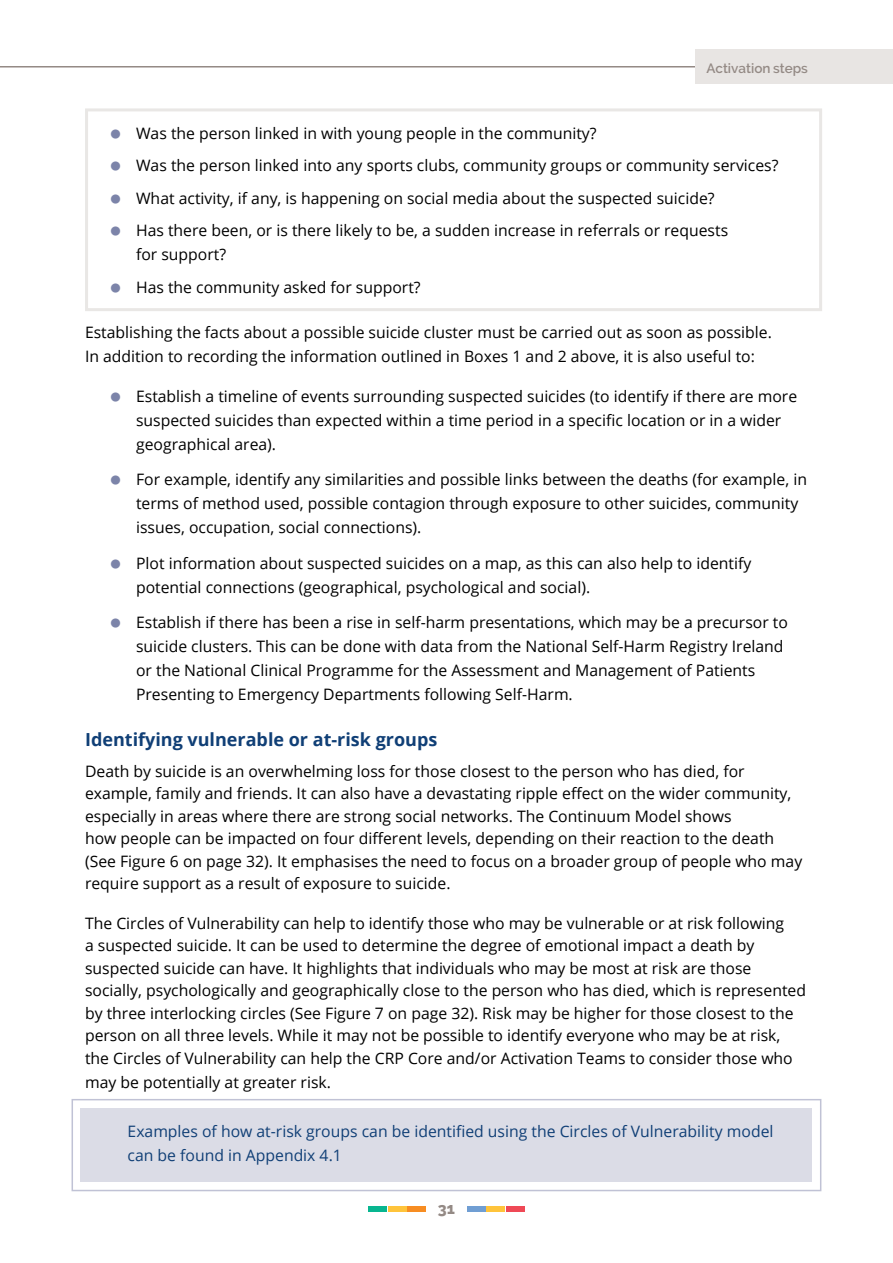
<style>
.page{position:relative;width:893px;height:1263px;background:#fff}
.page>*{position:absolute;margin:0;border:0;box-sizing:border-box;transform-origin:0 0}
.t1{font:700 18px "Open Sans";color:#103f76}
.t2{font:15.75px/22.5px "Open Sans";color:#000}
.t3{font:15.75px/24px "Open Sans";color:#103f76}
.t4{font:800 15.75px "Raleway";color:#948a85}
.t5{font:600 13.5px "Raleway";color:#948a85}
.s1{font-family:"Cardo";font-weight:700;font-size:16.5px;color:#7c84a9}
</style>
<div class="page">
<div style="left:369px;top:1207px;width:18px;height:5px;background:#08b690"></div>
<div style="left:467px;top:1207px;width:18px;height:5px;background:#709ed3"></div>
<div style="left:388px;top:1207px;width:19px;height:5px;background:#ffc43b"></div>
<div style="left:486px;top:1207px;width:19px;height:5px;background:#ffc43b"></div>
<div style="left:408px;top:1207px;width:18px;height:5px;background:#f78d22"></div>
<div style="left:506px;top:1207px;width:18px;height:5px;background:#ef4956"></div>
<div style="left:85px;top:108px;width:737px;height:203px;background:#fff;border:3px solid #e9e7e5"></div>
<hr style="left:0;top:66px;width:721px;height:2px;background:#948a85">
<div style="left:81px;top:1108px;width:731px;height:74px;background:#dbdce6"></div>
<div style="left:72px;top:1099px;width:749px;height:92px;border:2px solid #c0c2d5"></div>
<div style="left:696px;top:50px;width:197px;height:34px;background:#e8e5e3"></div>
<p class="t5" style="left:706px;top:61px;width:103px">Activation steps</p>
<p class="t2" style="left:111px;top:121px;width:488px"><span class="s1">●</span> Was the person linked in with young people in the community?</p>
<p class="t2" style="left:111px;top:154px;width:669px"><span class="s1">●</span> Was the person linked into any sports clubs, community groups or community services?</p>
<p class="t2" style="left:111px;top:186px;width:605px"><span class="s1">●</span> What activity, if any, is happening on social media about the suspected suicide?</p>
<p class="t2" style="left:136px;top:218px;width:594px;line-height:24px;text-indent:-26px"><span class="s1">●</span> Has there been, or is there likely to be, a sudden increase in referrals or requests for support?</p>
<p class="t2" style="left:111px;top:276px;width:312px"><span class="s1">●</span> Has the community asked for support?</p>
<p class="t2" style="left:85px;top:320px;width:688px;line-height:24px">Establishing the facts about a possible suicide cluster must be carried out as soon as possible.<br>In addition to recording the information outlined in Boxes 1 and 2 above, it is also useful to:</p>
<p class="t2" style="left:136px;top:384px;width:663px;line-height:24px;text-indent:-26px"><span class="s1">●</span> Establish a timeline of events surrounding suspected suicides (to identify if there are more suspected suicides than expected within a time period in a specific location or in a wider geographical area).</p>
<p class="t2" style="left:136px;top:467px;width:672px;line-height:24px;text-indent:-26px"><span class="s1">●</span> For example, identify any similarities and possible links between the deaths (for example, in terms of method used, possible contagion through exposure to other suicides, community issues, occupation, social connections).</p>
<p class="t2" style="left:136px;top:551px;width:617px;line-height:24px;text-indent:-26px"><span class="s1">●</span> Plot information about suspected suicides on a map, as this can also help to identify potential connections (geographical, psychological and social).</p>
<p class="t2" style="left:136px;top:610px;width:653px;line-height:24px;text-indent:-26px"><span class="s1">●</span> Establish if there has been a rise in self-harm presentations, which may be a precursor to suicide clusters. This can be done with data from the National Self-Harm Registry Ireland or the National Clinical Programme for the Assessment and Management of Patients Presenting to Emergency Departments following Self-Harm.</p>
<p class="t1" style="left:85px;top:726px;width:354px">Identifying vulnerable or at-risk groups</p>
<p class="t2" style="left:85px;top:759px;width:719px">Death by suicide is an overwhelming loss for those closest to the person who has died, for example, family and friends. It can also have a devastating ripple effect on the wider community, especially in areas where there are strong social networks. The Continuum Model shows<br>how people can be impacted on four different levels, depending on their reaction to the death (See Figure 6 on page 32). It emphasises the need to focus on a broader group of people who may require support as a result of exposure to suicide.</p>
<p class="t2" style="left:85px;top:911px;width:722px">The Circles of Vulnerability can help to identify those who may be vulnerable or at risk following<br>a suspected suicide. It can be used to determine the degree of emotional impact a death by suspected suicide can have. It highlights that individuals who may be most at risk are those socially, psychologically and geographically close to the person who has died, which is represented by three interlocking circles (See Figure 7 on page 32). Risk may be higher for those closest to the person on all three levels. While it may not be possible to identify everyone who may be at risk, the Circles of Vulnerability can help the CRP Core and/or Activation Teams to consider those who</p>
<p class="t2" style="left:85px;top:1070px;width:247px">may be potentially at greater risk.</p>
<p class="t3" style="left:128px;top:1119px;width:647px">Examples of how at-risk groups can be identified using the Circles of Vulnerability model can be found in Appendix 4.1</p>
<p class="t4" style="left:438px;top:1199px;width:19px">31</p>
</div>
